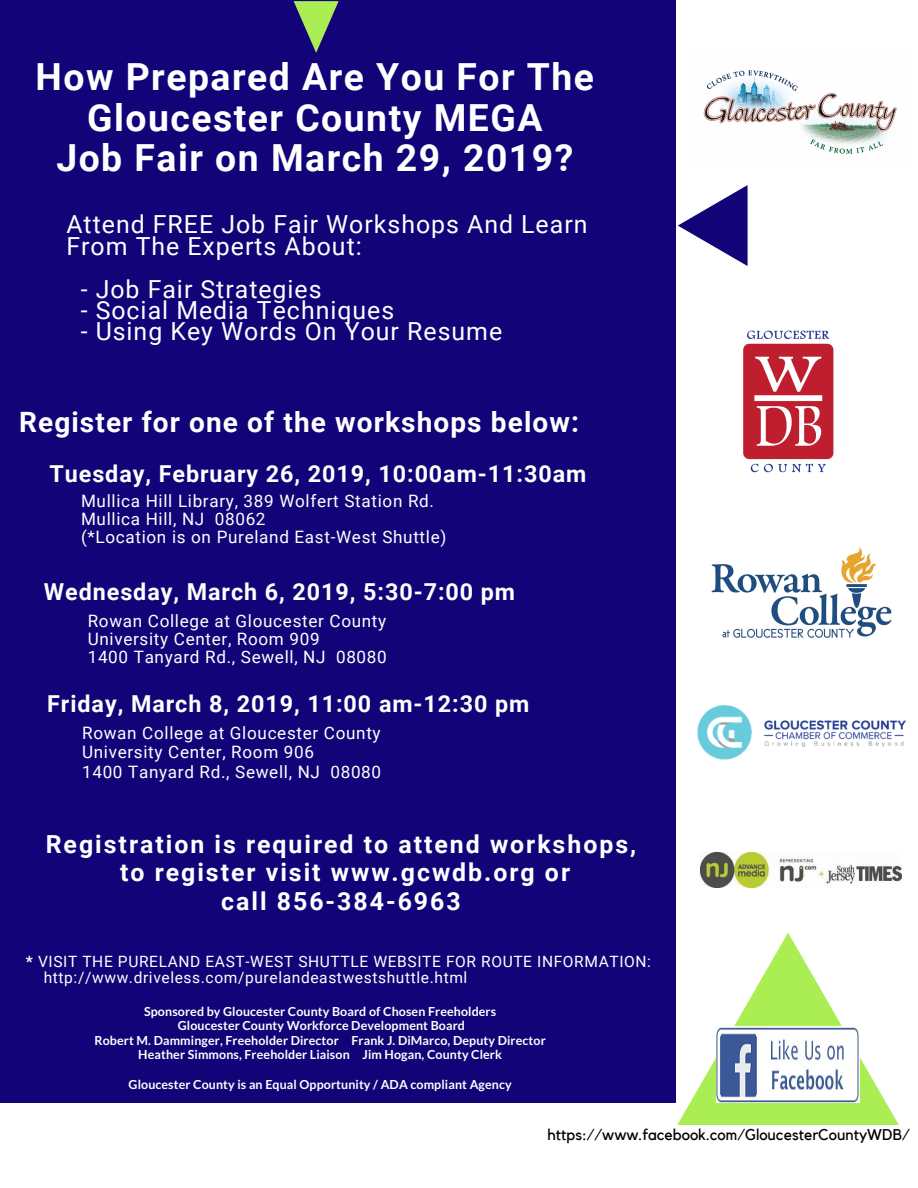
<style>
.page{position:relative;width:918px;height:1188px;background:#fff}
.page>*{position:absolute;margin:0;border:0;box-sizing:border-box;transform-origin:0 0}
.t1{font:700 37.35px/40.5px "Roboto";letter-spacing:.04em;color:#fff;text-align:center}
.t2{font:700 28.05px "Roboto";letter-spacing:.04em;color:#fff}
.t3{font:24.9px/21.3px "Roboto";letter-spacing:.04em;color:#fff}
.t4{font:700 24.9px/28.2px "Roboto";letter-spacing:.08em;color:#fff;text-align:center}
.t5{font:700 23.4px "Roboto";letter-spacing:.04em;color:#fff}
.t6{font:17.1px/18px "Roboto";letter-spacing:.04em;color:#fff}
.t7{font:15.6px/16.8px "Roboto";letter-spacing:.04em;color:#fff}
.t8{font:15.6px "Kollektif";color:#000}
.t9{font:700 12.45px/14.7px "Lato";letter-spacing:.01em;color:#fff;text-align:center}
.s1{font-weight:700}
.s2{color:#fff}
</style>
<div class="page">
<svg style="left:678px;top:185px;width:70px;height:81px"></svg>
<div style="left:0;top:0;width:676px;height:1102px;background:#120478"></div>
<img style="left:703px;top:70px;width:194px;height:84px">
<img style="left:711px;top:547px;width:181px;height:91px">
<img style="left:743px;top:330px;width:91px;height:143px">
<svg style="left:677px;top:933px;width:222px;height:192px"></svg>
<img style="left:717px;top:1026px;width:143px;height:76px">
<img style="left:697px;top:704px;width:209px;height:56px">
<img style="left:701px;top:853px;width:200px;height:35px">
<svg style="left:294px;top:1px;width:45px;height:52px"></svg>
<h1 class="t1" style="left:36px;top:57px;width:560px">How Prepared Are You For The<br>Gloucester County MEGA<br>Job Fair on March 29, 2019?</h1>
<h3 class="t3" style="left:66px;top:214px;width:523px">Attend FREE Job Fair Workshops And Learn<br>From The Experts About:</h3>
<h3 class="t3" style="left:81px;top:278px;width:242px">- Job Fair Strategies</h3>
<h3 class="t3" style="left:81px;top:300px;width:315px">- Social Media Techniques</h3>
<h3 class="t3" style="left:81px;top:321px;width:423px">- Using Key Words On Your Resume</h3>
<h2 class="t2" style="left:19px;top:406px;width:561px">Register for one of the workshops below:</h2>
<h3 class="t5" style="left:50px;top:460px;width:538px">Tuesday, February 26, 2019, 10:00am-11:30am</h3>
<h3 class="t6" style="left:81px;top:492px;width:367px">Mullica Hill Library, 389 Wolfert Station Rd.<br>Mullica Hill, NJ 08062<br>(*Location is on Pureland East-West Shuttle)</h3>
<h3 class="t5" style="left:44px;top:579px;width:473px">Wednesday, March 6, 2019, 5:30-7:00 pm</h3>
<h3 class="t6" style="left:88px;top:612px;width:301px">Rowan College at Gloucester County<br>University Center, Room 909<br>1400 Tanyard Rd., Sewell, NJ 08080</h3>
<h3 class="t5" style="left:47px;top:690px;width:484px">Friday, March 8, 2019, 11:00 am-12:30 pm</h3>
<h3 class="t6" style="left:82px;top:724px;width:301px;line-height:19.2px">Rowan College at Gloucester County<br>University Center, Room 906<br>1400 Tanyard Rd., Sewell, NJ 08080</h3>
<h3 class="t4" style="left:46px;top:831px;width:592px">Registration is required to attend workshops, to register visit www.gcwdb.org or<br>call 856-384-6963</h3>
<p class="t7" style="left:44px;top:953px;width:609px;text-indent:-18px"><span class="s1">*</span> VISIT THE PURELAND EAST-WEST SHUTTLE WEBSITE FOR ROUTE INFORMATION: http://www.driveless.com/purelandeastwestshuttle.html</p>
<p class="t9" style="left:95px;top:1003px;width:453px">Sponsored by Gloucester County Board of Chosen Freeholders<br>Gloucester County Workforce Development Board<br>Robert M. Damminger, Freeholder Director Frank J. DiMarco, Deputy Director Heather Simmons, Freeholder Liaison Jim Hogan, County Clerk</p>
<p class="t9" style="left:129px;top:1077px;width:385px">Gloucester County is an Equal Opportunity / ADA compliant Agency</p>
<p class="t8" style="left:548px;top:1128px;width:372px">https://www.facebook.com/GloucesterCountyWDB/<span class="s2">/</span></p>
</div>
